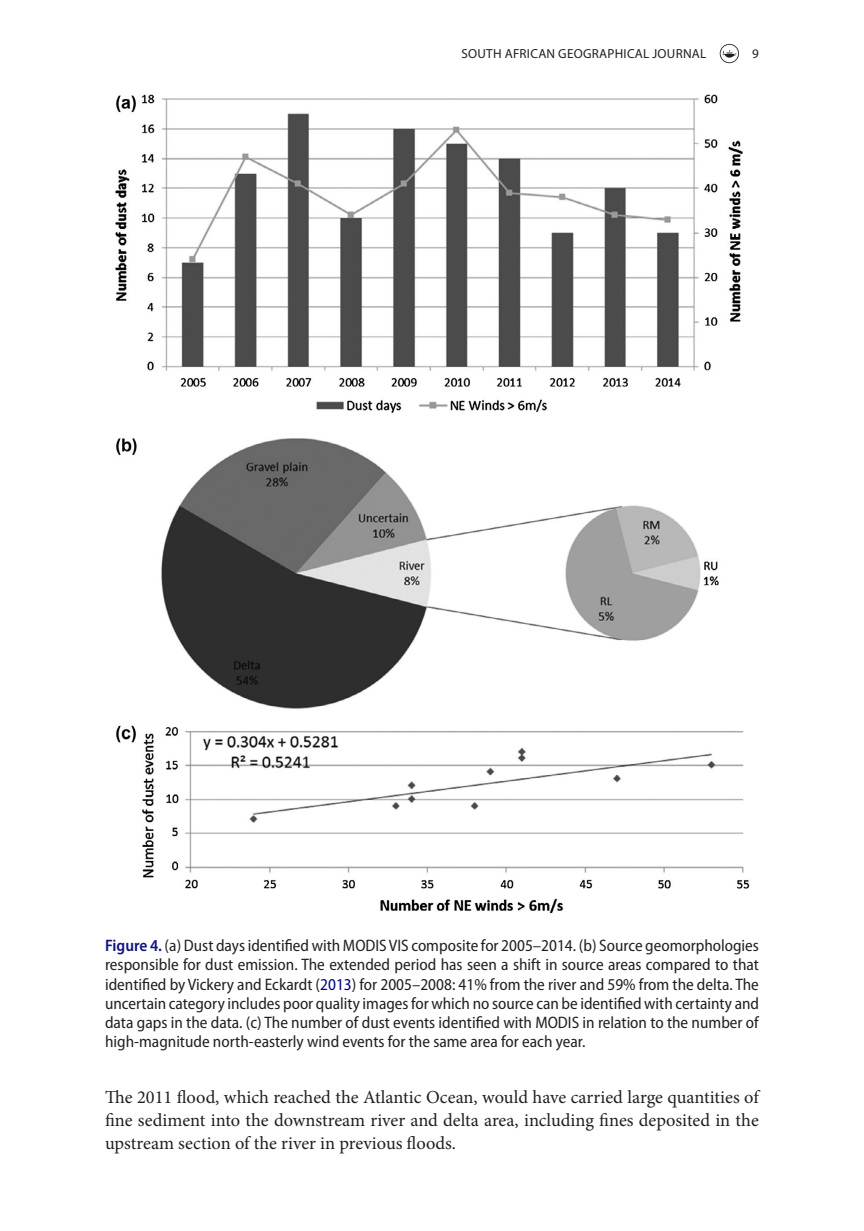
<style>
.page{position:relative;width:864px;height:1231px;background:#fff}
.page>*{position:absolute;margin:0;border:0;box-sizing:border-box;transform-origin:0 0}
.t1{font:18.38px/22.8px "Minion Pro";color:#231f20;text-align:justify}
.t2{font:semi-condensed 16.62px/19.2px "Myriad Pro";color:#231f20;text-align:justify}
.t3{font:13.12px "Myriad Pro";letter-spacing:.02em;color:#231f20}
.s1{font-weight:600;color:#10147e}
.s2{color:#000080}
</style>
<div class="page">
<svg style="left:719px;top:44px;width:19px;height:19px"></svg>
<img style="left:115px;top:94px;width:635px;height:820px">
<p class="t3" style="left:461px;top:45px;width:246px">SOUTH AFRICAN GEOGRAPHICAL JOURNAL</p>
<p class="t3" style="left:751px;top:45px;width:8px">9</p>
<p class="t2" style="left:105px;top:936px;width:655px"><span class="s1">Figure 4.</span> (a) Dust days identified with MODIS VIS composite for 2005–2014. (b) Source geomorphologies responsible for dust emission. The extended period has seen a shift in source areas compared to that identified by Vickery and Eckardt (<span class="s2">2013</span>) for 2005–2008: 41% from the river and 59% from the delta. The uncertain category includes poor quality images for which no source can be identified with certainty and data gaps in the data. (c) The number of dust events identified with MODIS in relation to the number of high-magnitude north-easterly wind events for the same area for each year.</p>
<p class="t1" style="left:105px;top:1085px;width:655px">The 2011 flood, which reached the Atlantic Ocean, would have carried large quantities of fine sediment into the downstream river and delta area, including fines deposited in the upstream section of the river in previous floods.</p>
</div>
